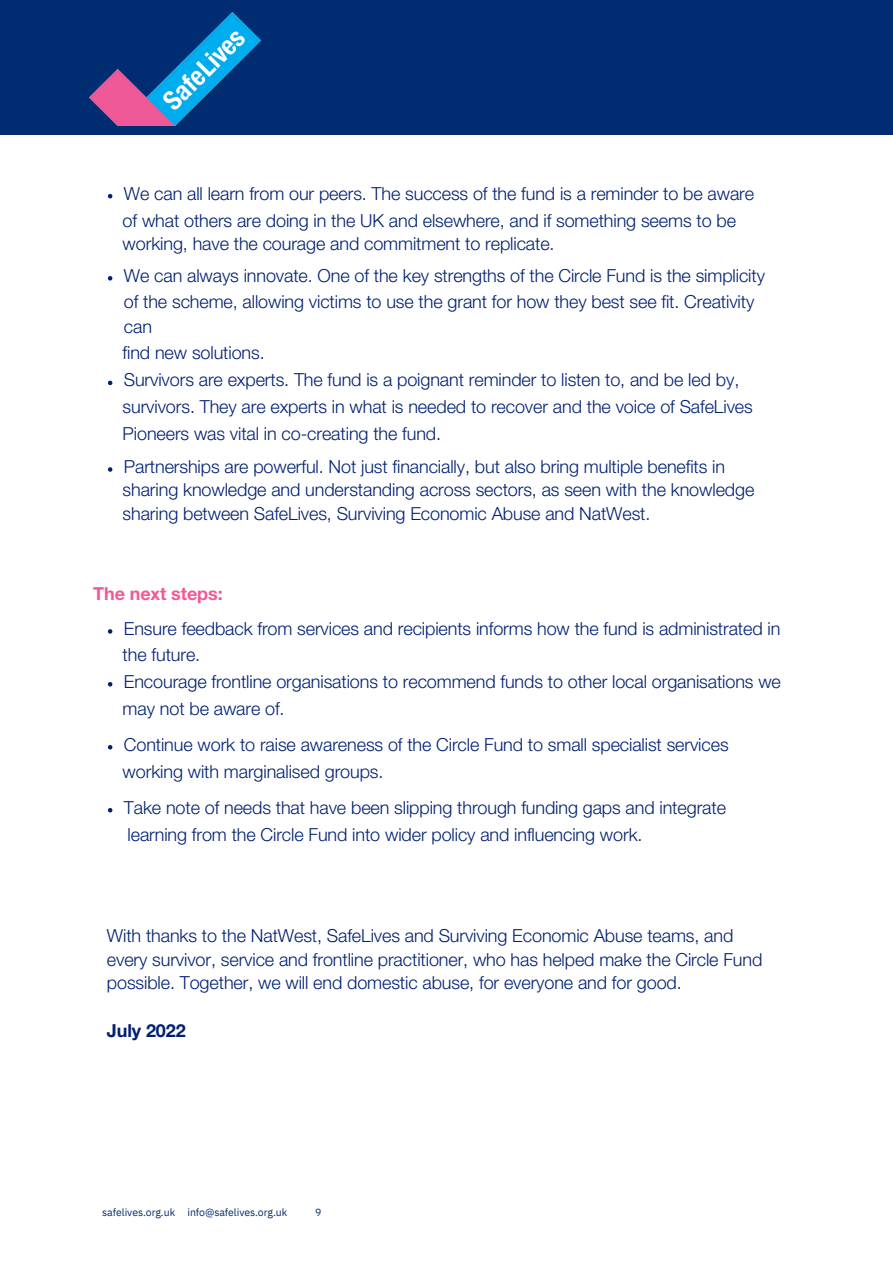
<style>
.page{position:relative;width:893px;height:1264px;background:#fff}
.page>*{position:absolute;margin:0;border:0;box-sizing:border-box;transform-origin:0 0}
.t1{font:300 18px/23.5px "Helvetica Neue LT Std";letter-spacing:-.005em;color:#002072}
.t2{font:700 18px "Helvetica Neue LT Std";letter-spacing:-.005em;color:#f05998}
.t3{font:700 18px "Helvetica Neue LT Std";letter-spacing:-.005em;color:#002072}
.t4{font:10.5px "IBM Plex Sans";letter-spacing:-.005em;color:#002d72}
</style>
<div class="page">
<div style="left:0;top:0;width:892px;height:135px;background:#002d72"></div>
<img style="left:90px;top:12px;width:170px;height:114px">
<svg style="left:108px;top:194px;width:4px;height:4px"></svg>
<svg style="left:108px;top:276px;width:4px;height:4px"></svg>
<svg style="left:108px;top:380px;width:4px;height:5px"></svg>
<svg style="left:108px;top:467px;width:4px;height:5px"></svg>
<svg style="left:108px;top:629px;width:4px;height:4px"></svg>
<svg style="left:108px;top:682px;width:4px;height:4px"></svg>
<svg style="left:108px;top:745px;width:4px;height:4px"></svg>
<svg style="left:108px;top:808px;width:4px;height:4px"></svg>
<p class="t1" style="left:124px;top:184px;width:631px">We can all learn from our peers. The success of the fund is a reminder to be aware</p>
<p class="t1" style="left:123px;top:211px;width:614px">of what others are doing in the UK and elsewhere, and if something seems to be working, have the courage and commitment to replicate.</p>
<p class="t1" style="left:124px;top:265px;width:642px;line-height:25.8px">We can always innovate. One of the key strengths of the Circle Fund is the simplicity of the scheme, allowing victims to use the grant for how they best see fit. Creativity can</p>
<p class="t1" style="left:124px;top:370px;width:617px">Survivors are experts. The fund is a poignant reminder to listen to, and be led by,</p>
<p class="t1" style="left:123px;top:343px;width:143px">find new solutions.</p>
<p class="t1" style="left:123px;top:396px;width:631px;line-height:27px">survivors. They are experts in what is needed to recover and the voice of SafeLives<br>Pioneers was vital in co-creating the fund.</p>
<p class="t1" style="left:123px;top:481px;width:633px">sharing knowledge and understanding across sectors, as seen with the knowledge sharing between SafeLives, Surviving Economic Abuse and NatWest.</p>
<p class="t1" style="left:124px;top:457px;width:602px">Partnerships are powerful. Not just financially, but also bring multiple benefits in</p>
<p class="t2" style="left:93px;top:587px;width:131px">The next steps:</p>
<p class="t1" style="left:124px;top:619px;width:658px">Ensure feedback from services and recipients informs how the fund is administrated in</p>
<p class="t1" style="left:124px;top:672px;width:658px">Encourage frontline organisations to recommend funds to other local organisations we</p>
<p class="t1" style="left:123px;top:645px;width:79px">the future.</p>
<p class="t1" style="left:123px;top:699px;width:163px">may not be aware of.</p>
<p class="t1" style="left:124px;top:735px;width:606px">Continue work to raise awareness of the Circle Fund to small specialist services</p>
<p class="t1" style="left:123px;top:762px;width:262px">working with marginalised groups.</p>
<p class="t1" style="left:124px;top:798px;width:603px">Take note of needs that have been slipping through funding gaps and integrate</p>
<p class="t1" style="left:127px;top:825px;width:516px">learning from the Circle Fund into wider policy and influencing work.</p>
<p class="t1" style="left:107px;top:926px;width:657px">With thanks to the NatWest, SafeLives and Surviving Economic Abuse teams, and every survivor, service and frontline practitioner, who has helped make the Circle Fund possible. Together, we will end domestic abuse, for everyone and for good.</p>
<p class="t3" style="left:107px;top:1023px;width:80px">July 2022</p>
<p class="t4" style="left:102px;top:1204px;width:186px">safelives.org.uk info@safelives.org.uk</p>
<p class="t4" style="left:315px;top:1204px;width:8px">9</p>
</div>
